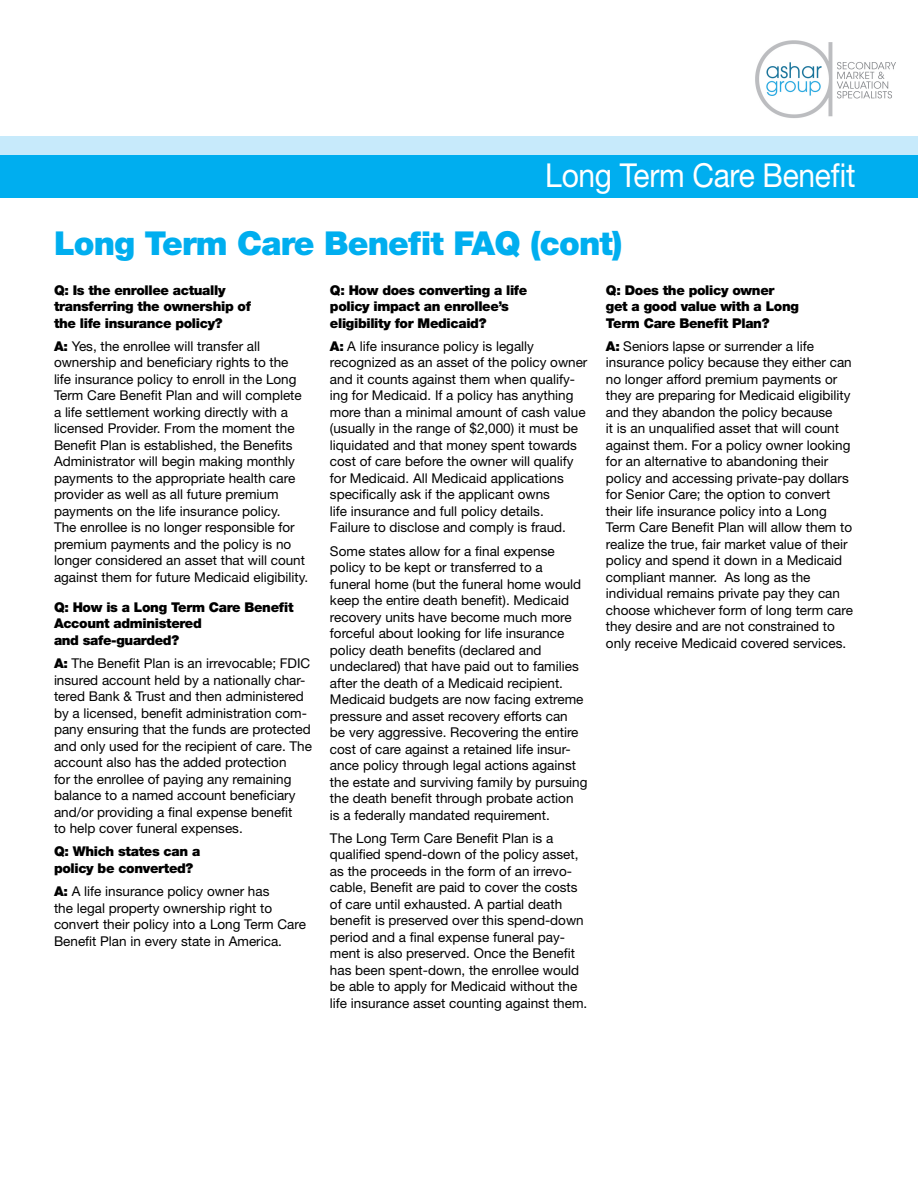
<style>
.page{position:relative;width:918px;height:1188px;background:#fff}
.page>*{position:absolute;margin:0;border:0;box-sizing:border-box;transform-origin:0 0}
.t1{font:900 33px "Helvetica Neue LT Std";letter-spacing:-.025em;color:#00aeef}
.t2{font:33px "Helvetica Neue LT Std";letter-spacing:-.01em;color:#fff;scale:.91 1}
.t3{font:13.5px/16.5px "Helvetica Neue LT Std";color:#000}
.t4{font:900 13.5px/16.5px "Helvetica Neue LT Std";letter-spacing:-.025em;color:#000}
.s1{font-weight:900}
</style>
<div class="page">
<div style="left:0;top:137px;width:918px;height:20px;background:#c7eafb"></div>
<div style="left:0;top:155px;width:918px;height:42px;background:#00aeef"></div>
<img style="left:755px;top:40px;width:141px;height:78px">
<h1 class="t2" style="left:545px;top:155px;width:342px">Long Term Care Benefit</h1>
<h1 class="t1" style="left:54px;top:223px;width:570px">Long Term Care Benefit FAQ (cont)</h1>
<p class="t4" style="left:54px;top:282px;width:199px">Q: Is the enrollee actually transferring the ownership of the life insurance policy?</p>
<p class="t3" style="left:54px;top:338px;width:256px"><span class="s1">A:</span> Yes, the enrollee will transfer all ownership and beneficiary rights to the life insurance policy to enroll in the Long Term Care Benefit Plan and will complete a life settlement working directly with a licensed Provider. From the moment the Benefit Plan is established, the Benefits Administrator will begin making monthly payments to the appropriate health care provider as well as all future premium payments on the life insurance policy.<br>The enrollee is no longer responsible for premium payments and the policy is no longer considered an asset that will count against them for future Medicaid eligibility.</p>
<p class="t4" style="left:54px;top:599px;width:241px">Q: How is a Long Term Care Benefit<br>Account administered<br>and safe-guarded?</p>
<p class="t3" style="left:54px;top:655px;width:259px"><span class="s1">A:</span> The Benefit Plan is an irrevocable; FDIC insured account held by a nationally char&shy;tered Bank &amp; Trust and then administered by a licensed, benefit administration com&shy;pany ensuring that the funds are protected and only used for the recipient of care. The account also has the added protection<br>for the enrollee of paying any remaining balance to a named account beneficiary and/or providing a final expense benefit<br>to help cover funeral expenses.</p>
<p class="t4" style="left:54px;top:843px;width:148px">Q: Which states can a policy be converted?</p>
<p class="t3" style="left:54px;top:883px;width:254px"><span class="s1">A:</span> A life insurance policy owner has<br>the legal property ownership right to convert their policy into a Long Term Care Benefit Plan in every state in America.</p>
<p class="t4" style="left:606px;top:281px;width:194px">Q: Does the policy owner get a good value with a Long<br>Term Care Benefit Plan?</p>
<p class="t3" style="left:606px;top:338px;width:249px"><span class="s1">A:</span> Seniors lapse or surrender a life insurance policy because they either can no longer afford premium payments or they are preparing for Medicaid eligibility and they abandon the policy because<br>it is an unqualified asset that will count against them. For a policy owner looking for an alternative to abandoning their policy and accessing private-pay dollars for Senior Care; the option to convert their life insurance policy into a Long Term Care Benefit Plan will allow them to realize the true, fair market value of their policy and spend it down in a Medicaid compliant manner. As long as the individual remains private pay they can choose whichever form of long term care they desire and are not constrained to only receive Medicaid covered services.</p>
<p class="t4" style="left:330px;top:282px;width:199px">Q: How does converting a life policy impact an enrollee’s eligibility for Medicaid?</p>
<p class="t3" style="left:330px;top:338px;width:259px"><span class="s1">A:</span> A life insurance policy is legally recognized as an asset of the policy owner and it counts against them when qualify&shy;ing for Medicaid. If a policy has anything more than a minimal amount of cash value (usually in the range of $2,000) it must be liquidated and that money spent towards cost of care before the owner will qualify for Medicaid. All Medicaid applications specifically ask if the applicant owns<br>life insurance and full policy details.<br>Failure to disclose and comply is fraud.</p>
<p class="t3" style="left:330px;top:542px;width:259px">Some states allow for a final expense policy to be kept or transferred to a<br>funeral home (but the funeral home would keep the entire death benefit). Medicaid recovery units have become much more forceful about looking for life insurance policy death benefits (declared and undeclared) that have paid out to families after the death of a Medicaid recipient.<br>Medicaid budgets are now facing extreme pressure and asset recovery efforts can<br>be very aggressive. Recovering the entire cost of care against a retained life insur&shy;ance policy through legal actions against the estate and surviving family by pursuing the death benefit through probate action<br>is a federally mandated requirement.</p>
<p class="t3" style="left:330px;top:830px;width:259px">The Long Term Care Benefit Plan is a qualified spend-down of the policy asset, as the proceeds in the form of an irrevo&shy;cable, Benefit are paid to cover the costs of care until exhausted. A partial death benefit is preserved over this spend-down period and a final expense funeral pay&shy;ment is also preserved. Once the Benefit has been spent-down, the enrollee would be able to apply for Medicaid without the life insurance asset counting against them.</p>
</div>
